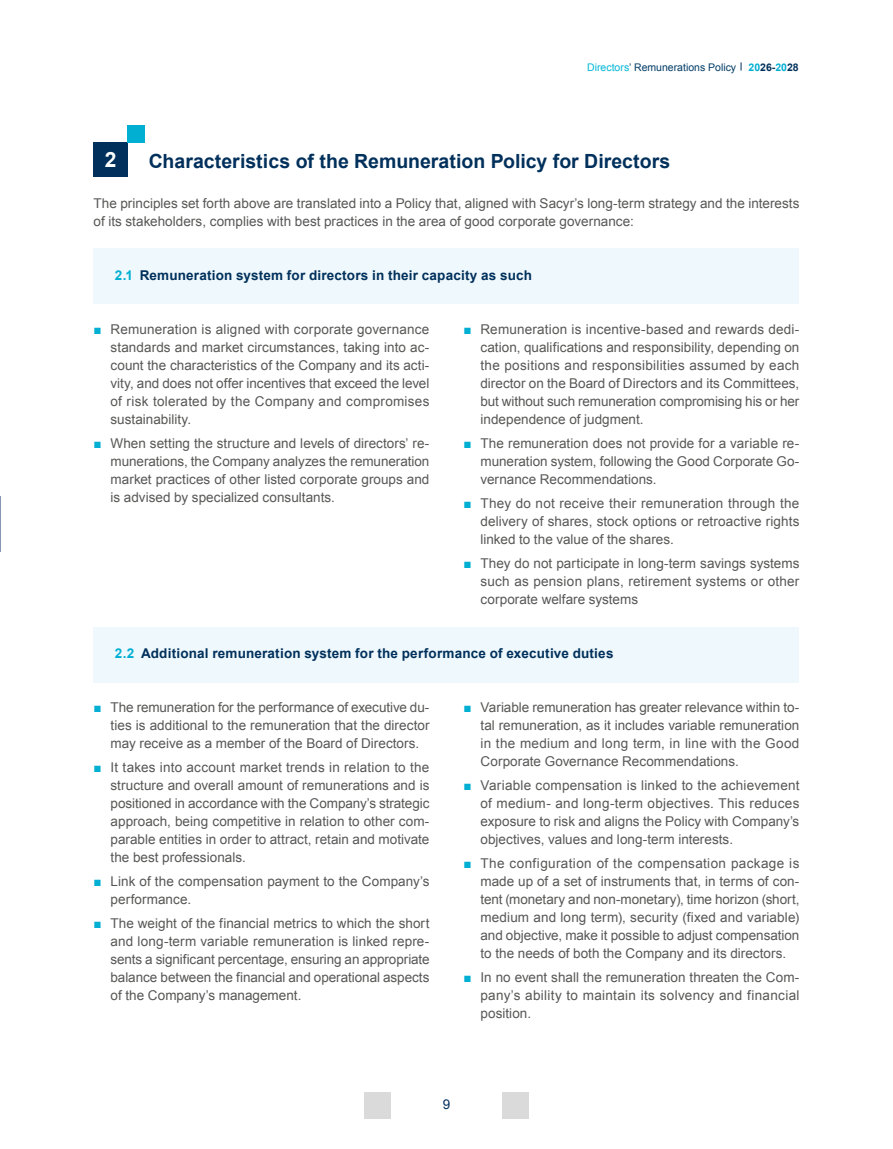
<style>
.page{position:relative;width:893px;height:1149px;background:#fff}
.page>*{position:absolute;margin:0;border:0;box-sizing:border-box;transform-origin:0 0}
.t1{font:700 21px "Arial";color:#fff}
._1_TITULO__EXP{font:700 19.5px "Arial";color:#00305b}
.TXT__expandido{font:13.5px/18px "Arial";letter-spacing:.005em;color:#575756;text-align:justify}
.t2{font:700 13.5px "Arial";letter-spacing:.015em;color:#00305b}
.t3{font:13.5px "Arial";color:#00305b}
.t4{font:10.5px "Arial";color:#033d68}
.s1{color:#00b7d7}
.s2{font-weight:700;color:#00afd2}
.s3{font-weight:700;color:#00305b}
.s4{color:#00afd2}
</style>
<div class="page">
<hr style="left:0;top:496px;width:1px;height:55px;background:#8996b6">
<div style="left:94px;top:248px;width:705px;height:56px;background:#eff8fc"></div>
<div style="left:94px;top:626px;width:705px;height:56px;background:#eff8fc"></div>
<div style="left:94px;top:142px;width:34px;height:35px;background:#00305b"></div>
<div style="left:128px;top:125px;width:17px;height:17px;background:#00afd2"></div>
<div style="left:502px;top:1091px;width:26px;height:27px;background:#dadadb"></div>
<div style="left:365px;top:1091px;width:26px;height:27px;background:#dadadb"></div>
<p class="t4" style="left:587px;top:60px;width:213px"><span class="s1">Directors</span>’ Remunerations Policy <span class="s2">20</span><span class="s3">26-</span><span class="s2">20</span><span class="s3">28</span></p>
<p class="t1" style="left:105px;top:146px;width:13px">2</p>
<p class="_1_TITULO__EXP" style="left:149px;top:149px;width:523px">Characteristics of the Remuneration Policy for Directors</p>
<p class="TXT__expandido" style="left:94px;top:194px;width:707px">The principles set forth above are translated into a Policy that, aligned with Sacyr’s long-term strategy and the interests of its stakeholders, complies with best practices in the area of good corporate governance:</p>
<p class="t2" style="left:115px;top:266px;width:419px"><span class="s4">2.1</span> Remuneration system for directors in their capacity as such</p>
<p class="TXT__expandido" style="left:111px;top:320px;width:320px;text-indent:-17px"><span class="s4">■</span> Remuneration is aligned with corporate governance standards and market circumstances, taking into ac&shy;count the characteristics of the Company and its acti&shy;vity, and does not offer incentives that exceed the level of risk tolerated by the Company and compromises sustainability.</p>
<p class="TXT__expandido" style="left:111px;top:434px;width:320px;text-indent:-17px"><span class="s4">■</span> When setting the structure and levels of directors’ re&shy;munerations, the Company analyzes the remuneration market practices of other listed corporate groups and is advised by specialized consultants.</p>
<p class="TXT__expandido" style="left:480px;top:320px;width:320px;text-indent:-17px"><span class="s4">■</span> Remuneration is incentive-based and rewards dedi&shy;cation, qualifications and responsibility, depending on the positions and responsibilities assumed by each director on the Board of Directors and its Committees, but without such remuneration compromising his or her independence of judgment.</p>
<p class="TXT__expandido" style="left:480px;top:434px;width:320px;text-indent:-17px"><span class="s4">■</span> The remuneration does not provide for a variable re&shy;muneration system, following the Good Corporate Go&shy;vernance Recommendations.</p>
<p class="TXT__expandido" style="left:480px;top:494px;width:320px;text-indent:-17px"><span class="s4">■</span> They do not receive their remuneration through the delivery of shares, stock options or retroactive rights linked to the value of the shares.</p>
<p class="TXT__expandido" style="left:480px;top:554px;width:320px;text-indent:-17px"><span class="s4">■</span> They do not participate in long-term savings systems such as pension plans, retirement systems or other corporate welfare systems</p>
<p class="t2" style="left:115px;top:644px;width:500px"><span class="s4">2.2</span> Additional remuneration system for the performance of executive duties</p>
<p class="TXT__expandido" style="left:111px;top:698px;width:320px;text-indent:-17px"><span class="s4">■</span> The remuneration for the performance of executive du&shy;ties is additional to the remuneration that the director may receive as a member of the Board of Directors.</p>
<p class="TXT__expandido" style="left:111px;top:758px;width:320px;text-indent:-17px"><span class="s4">■</span> It takes into account market trends in relation to the structure and overall amount of remunerations and is positioned in accordance with the Company’s strategic approach, being competitive in relation to other com&shy;parable entities in order to attract, retain and motivate the best professionals.</p>
<p class="TXT__expandido" style="left:111px;top:872px;width:320px;text-indent:-17px"><span class="s4">■</span> Link of the compensation payment to the Company’s performance.</p>
<p class="TXT__expandido" style="left:111px;top:914px;width:320px;text-indent:-17px"><span class="s4">■</span> The weight of the financial metrics to which the short and long-term variable remuneration is linked repre&shy;sents a significant percentage, ensuring an appropriate balance between the financial and operational aspects of the Company’s management.</p>
<p class="TXT__expandido" style="left:480px;top:698px;width:320px;text-indent:-17px"><span class="s4">■</span> Variable remuneration has greater relevance within to&shy;tal remuneration, as it includes variable remuneration in the medium and long term, in line with the Good Corporate Governance Recommendations.</p>
<p class="TXT__expandido" style="left:480px;top:776px;width:320px;text-indent:-17px"><span class="s4">■</span> Variable compensation is linked to the achievement of medium- and long-term objectives. This reduces exposure to risk and aligns the Policy with Company’s objectives, values and long-term interests.</p>
<p class="TXT__expandido" style="left:480px;top:854px;width:320px;text-indent:-17px"><span class="s4">■</span> The configuration of the compensation package is made up of a set of instruments that, in terms of con&shy;tent (monetary and non-monetary), time horizon (short, medium and long term), security (fixed and variable) and objective, make it possible to adjust compensation to the needs of both the Company and its directors.</p>
<p class="TXT__expandido" style="left:480px;top:968px;width:320px;text-indent:-17px"><span class="s4">■</span> In no event shall the remuneration threaten the Com&shy;pany’s ability to maintain its solvency and financial position.</p>
<p class="t3" style="left:443px;top:1094px;width:9px">9</p>
</div>
